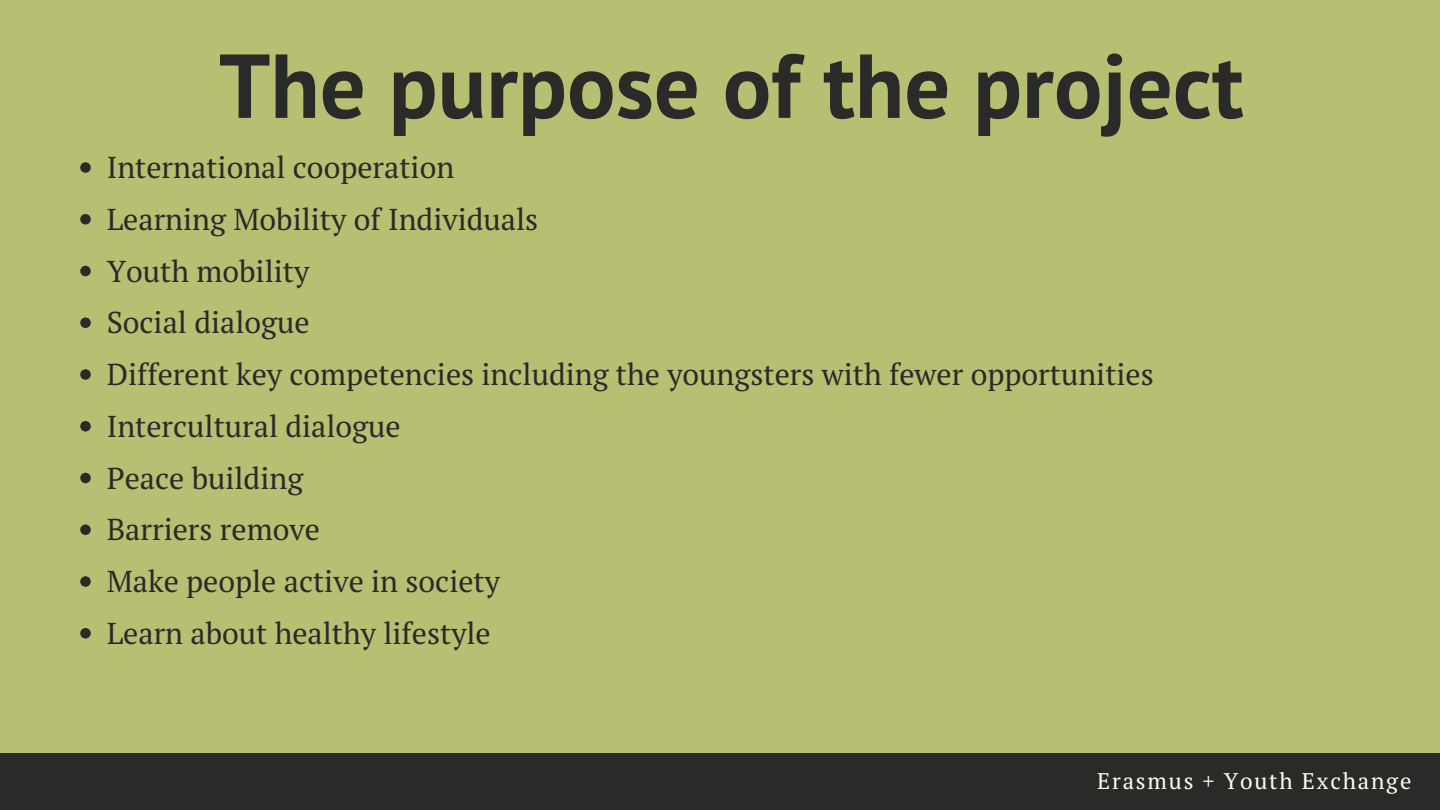
<style>
.page{position:relative;width:1440px;height:810px;background:#b9bf72}
.page>*{position:absolute;margin:0;border:0;box-sizing:border-box;transform-origin:0 0}
.t1{font:700 90.6px "PT Sans";color:#2a2a28}
.t2{font:30.2px/51.8px "PT Serif";color:#2a2a28}
.t3{font:22.6px "PT Serif";letter-spacing:.08em;color:#fffbef}
</style>
<div class="page">
<svg style="left:80px;top:162px;width:11px;height:11px"></svg>
<svg style="left:80px;top:214px;width:11px;height:11px"></svg>
<svg style="left:80px;top:266px;width:11px;height:10px"></svg>
<svg style="left:80px;top:318px;width:11px;height:10px"></svg>
<svg style="left:80px;top:369px;width:11px;height:11px"></svg>
<svg style="left:80px;top:421px;width:11px;height:11px"></svg>
<svg style="left:80px;top:473px;width:11px;height:10px"></svg>
<svg style="left:80px;top:525px;width:11px;height:10px"></svg>
<svg style="left:80px;top:576px;width:11px;height:11px"></svg>
<svg style="left:80px;top:628px;width:11px;height:11px"></svg>
<div style="left:0;top:753px;width:1440px;height:57px;background:#2a2a28"></div>
<h1 class="t1" style="left:219px;top:26px;width:1026px">The purpose of the project</h1>
<p class="t2" style="left:107px;top:141px;width:1049px">International cooperation<br>Learning Mobility of Individuals<br>Youth mobility<br>Social dialogue<br>Different key competencies including the youngsters with fewer opportunities<br>Intercultural dialogue<br>Peace building<br>Barriers remove<br>Make people active in society<br>Learn about healthy lifestyle</p>
<p class="t3" style="left:1097px;top:765px;width:316px">Erasmus + Youth Exchange</p>
</div>
